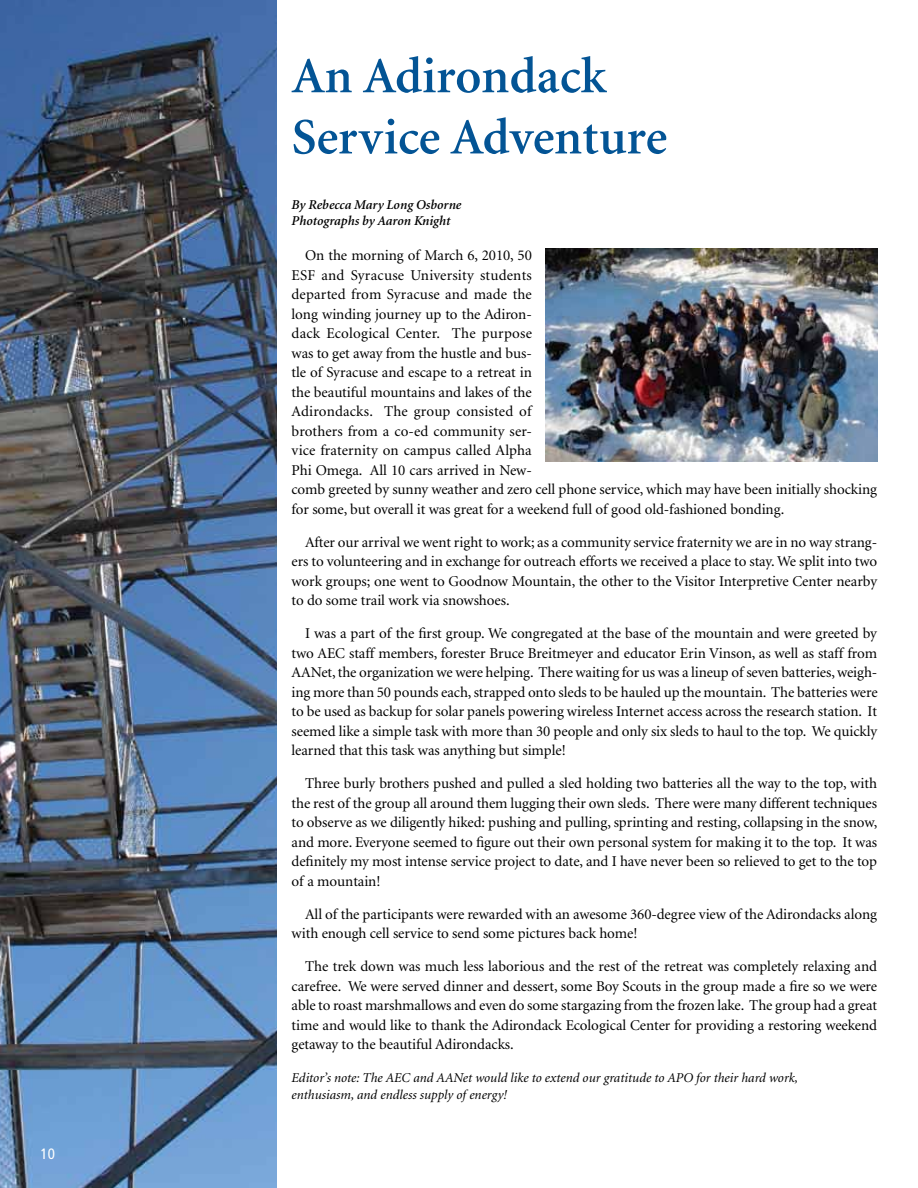
<style>
.page{position:relative;width:918px;height:1188px;background:#fff}
.page>*{position:absolute;margin:0;border:0;box-sizing:border-box;transform-origin:0 0}
.t1{font:600 51px/61.2px "Minion";color:#035495}
.t2{font:15px/19.5px "Minion";letter-spacing:-.005em;color:#000;text-align:justify}
.t3{font:condensed 15px "Frutiger LT";color:#fff}
.t4{font:italic 13.5px/16.5px "Minion";color:#000}
.t5{font:italic 600 13.5px/16.2px "Minion";color:#000}
</style>
<div class="page">
<img style="left:546px;top:249px;width:332px;height:213px">
<img style="left:0;top:0;width:276px;height:1188px">
<p class="t3" style="left:40px;top:1145px;width:16px">10</p>
<h1 class="t1" style="left:292px;top:47px;width:377px">An Adirondack<br>Service Adventure</h1>
<p class="t5" style="left:292px;top:197px;width:171px">By Rebecca Mary Long Osborne<br>Photographs by Aaron Knight</p>
<p class="t2" style="left:292px;top:246px;width:587px;text-align:left;text-indent:14px">On the morning of March 6, 2010, 50<br>ESF and Syracuse University students<br>departed from Syracuse and made the<br>long winding journey up to the Adiron-<br>dack Ecological Center. The purpose<br>was to get away from the hustle and bus-<br>tle of Syracuse and escape to a retreat in<br>the beautiful mountains and lakes of the<br>Adirondacks. The group consisted of<br>brothers from a co-ed community ser-<br>vice fraternity on campus called Alpha<br>Phi Omega. All 10 cars arrived in New-<br>comb greeted by sunny weather and zero cell phone service, which may have been initially shocking for some, but overall it was great for a weekend full of good old-fashioned bonding.</p>
<p class="t2" style="left:292px;top:533px;width:587px;text-indent:14px">After our arrival we went right to work; as a community service fraternity we are in no way strang&shy;ers to volunteering and in exchange for outreach efforts we received a place to stay. We split into two work groups; one went to Goodnow Mountain, the other to the Visitor Interpretive Center nearby to do some trail work via snowshoes.</p>
<p class="t2" style="left:292px;top:624px;width:588px;text-indent:14px">I was a part of the first group. We congregated at the base of the mountain and were greeted by two AEC staff members, forester Bruce Breitmeyer and educator Erin Vinson, as well as staff from AANet, the organization we were helping. There waiting for us was a lineup of seven batteries, weigh&shy;ing more than 50 pounds each, strapped onto sleds to be hauled up the mountain. The batteries were to be used as backup for solar panels powering wireless Internet access across the research station. It seemed like a simple task with more than 30 people and only six sleds to haul to the top. We quickly learned that this task was anything but simple!</p>
<p class="t2" style="left:292px;top:774px;width:587px;text-indent:14px">Three burly brothers pushed and pulled a sled holding two batteries all the way to the top, with the rest of the group all around them lugging their own sleds. There were many different techniques to observe as we diligently hiked: pushing and pulling, sprinting and resting, collapsing in the snow, and more. Everyone seemed to figure out their own personal system for making it to the top. It was definitely my most intense service project to date, and I have never been so relieved to get to the top of a mountain!</p>
<p class="t2" style="left:292px;top:905px;width:587px;text-indent:14px">All of the participants were rewarded with an awesome 360-degree view of the Adirondacks along with enough cell service to send some pictures back home!</p>
<p class="t2" style="left:292px;top:957px;width:587px;text-indent:14px">The trek down was much less laborious and the rest of the retreat was completely relaxing and carefree. We were served dinner and dessert, some Boy Scouts in the group made a fire so we were able to roast marshmallows and even do some stargazing from the frozen lake. The group had a great time and would like to thank the Adirondack Ecological Center for providing a restoring weekend getaway to the beautiful Adirondacks.</p>
<p class="t4" style="left:292px;top:1070px;width:508px">Editor’s note: The AEC and AANet would like to extend our gratitude to APO for their hard work, enthusiasm, and endless supply of energy!</p>
</div>
